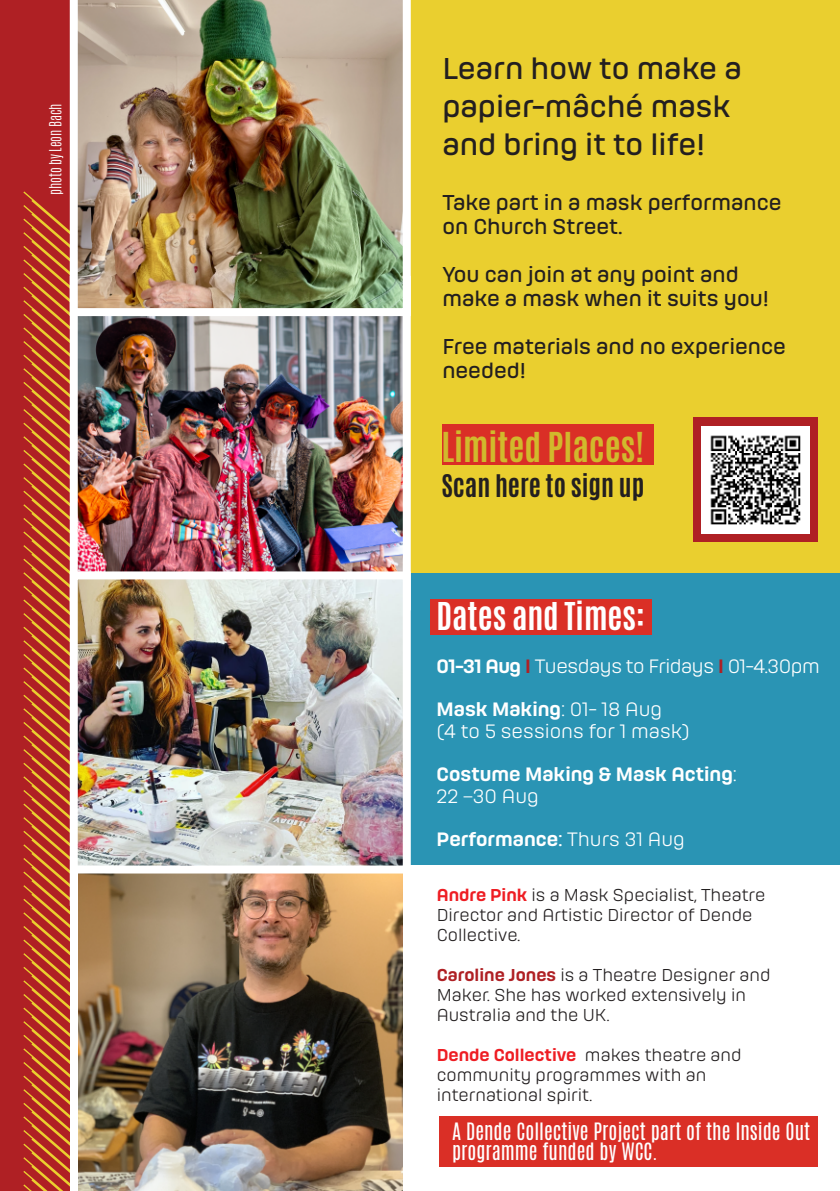
<style>
.page{position:relative;width:840px;height:1191px;background:#fff}
.page>*{position:absolute;margin:0;border:0;box-sizing:border-box;transform-origin:0 0}
.t1{font:700 34.4px "Antonio";color:#d1b92c}
.t2{font:700 32px "Antonio";color:#fff}
.t3{font:28px/38px "Hong Kong";color:#231f20}
.t4{font:700 26px "Antonio";color:#231f20}
.t5{font:20px/24px "Hong Kong";color:#231f20}
.t6{font:20px/20px "Antonio";color:#fff}
.t7{font:500 18px/21.6px "Hong Kong";color:#fff}
.t8{font:300 18px/21.6px "Hong Kong";color:#fff}
.t9{font:300 18px "Hong Kong";letter-spacing:-.025em;color:#fff}
.t10{font:300 16px/20px "Hong Kong";color:#231f20}
.t11{font:300 14px "Antonio";color:#fff}
.s1{font-weight:500}
.s2{font-weight:500;color:#af2024}
.s3{font-weight:300}
.s4{font-weight:400}
.s5{font-weight:500;color:#ee1d23}
</style>
<div class="page">
<div style="left:0;top:572px;width:839px;height:292px;background:#2a94b4"></div>
<div style="left:407px;top:0;width:432px;height:572px;background:#eacf2f"></div>
<div style="left:0;top:0;width:93px;height:1191px;background:#af2024"></div>
<div style="left:441px;top:424px;width:212px;height:40px;background:#da2f26"></div>
<div style="left:429px;top:599px;width:222px;height:35px;background:#da2f26"></div>
<div style="left:439px;top:1115px;width:378px;height:51px;background:#da2f26"></div>
<div style="left:692px;top:417px;width:125px;height:125px;background:#af2024"></div>
<img style="left:701px;top:426px;width:107px;height:107px">
<svg style="left:23px;top:191px;width:47px;height:1000px"></svg>
<img style="left:79px;top:316px;width:322px;height:255px">
<div style="left:70px;top:276px;width:340px;height:334px;border:8px solid #fff"></div>
<img style="left:70px;top:0;width:340px;height:316px">
<img style="left:79px;top:580px;width:322px;height:285px">
<div style="left:70px;top:571px;width:340px;height:335px;border:8px solid #fff"></div>
<img style="left:70px;top:865px;width:340px;height:326px">
<p class="t11" style="left:45px;top:195px;width:93px;rotate:-90deg">photo by Leon Bach</p>
<h3 class="t3" style="left:442px;top:48px;width:301px">Learn how to make a papier-mâché mask and bring it to life!</h3>
<p class="t5" style="left:442px;top:190px;width:340px">Take part in a mask performance on Church Street.</p>
<p class="t5" style="left:442px;top:262px;width:328px">You can join at any point and make a mask when it suits you!</p>
<p class="t5" style="left:442px;top:334px;width:345px">Free materials and no experience needed!</p>
<h1 class="t1" style="left:441px;top:421px;width:204px">Limited Places!</h1>
<h3 class="t4" style="left:441px;top:466px;width:204px">Scan here to sign up</h3>
<h2 class="t2" style="left:436px;top:592px;width:209px">Dates and Times:</h2>
<p class="t9" style="left:436px;top:654px;width:385px"><span class="s1">01-31 Aug</span> <span class="s2">I</span> Tuesdays to Fridays <span class="s2">I</span> 01-4.30pm</p>
<p class="t8" style="left:436px;top:698px;width:255px"><span class="s1">Mask Making</span>: 01- 18 Aug<br>(4 to 5 sessions for 1 mask)</p>
<p class="t7" style="left:436px;top:762px;width:301px">Costume Making &amp; Mask Acting<span class="s3">:<br>22 –30 Aug</span></p>
<p class="t7" style="left:436px;top:827px;width:250px">Performance<span class="s4">:</span> <span class="s3">Thurs 31 Aug</span></p>
<p class="t10" style="left:436px;top:883px;width:330px"><span class="s5">Andre Pink</span> is a Mask Specialist, Theatre<br>Director and Artistic Director of Dende<br>Collective.</p>
<p class="t10" style="left:436px;top:963px;width:335px"><span class="s2">Caroline Jones</span> is a Theatre Designer and<br>Maker. She has worked extensively in<br>Australia and the UK.</p>
<p class="t10" style="left:436px;top:1043px;width:306px"><span class="s5">Dende Collective</span> makes theatre and community programmes with an international spirit.</p>
<p class="t6" style="left:452px;top:1121px;width:359px">A Dende Collective Project part of the Inside Out programme funded by WCC.</p>
</div>
